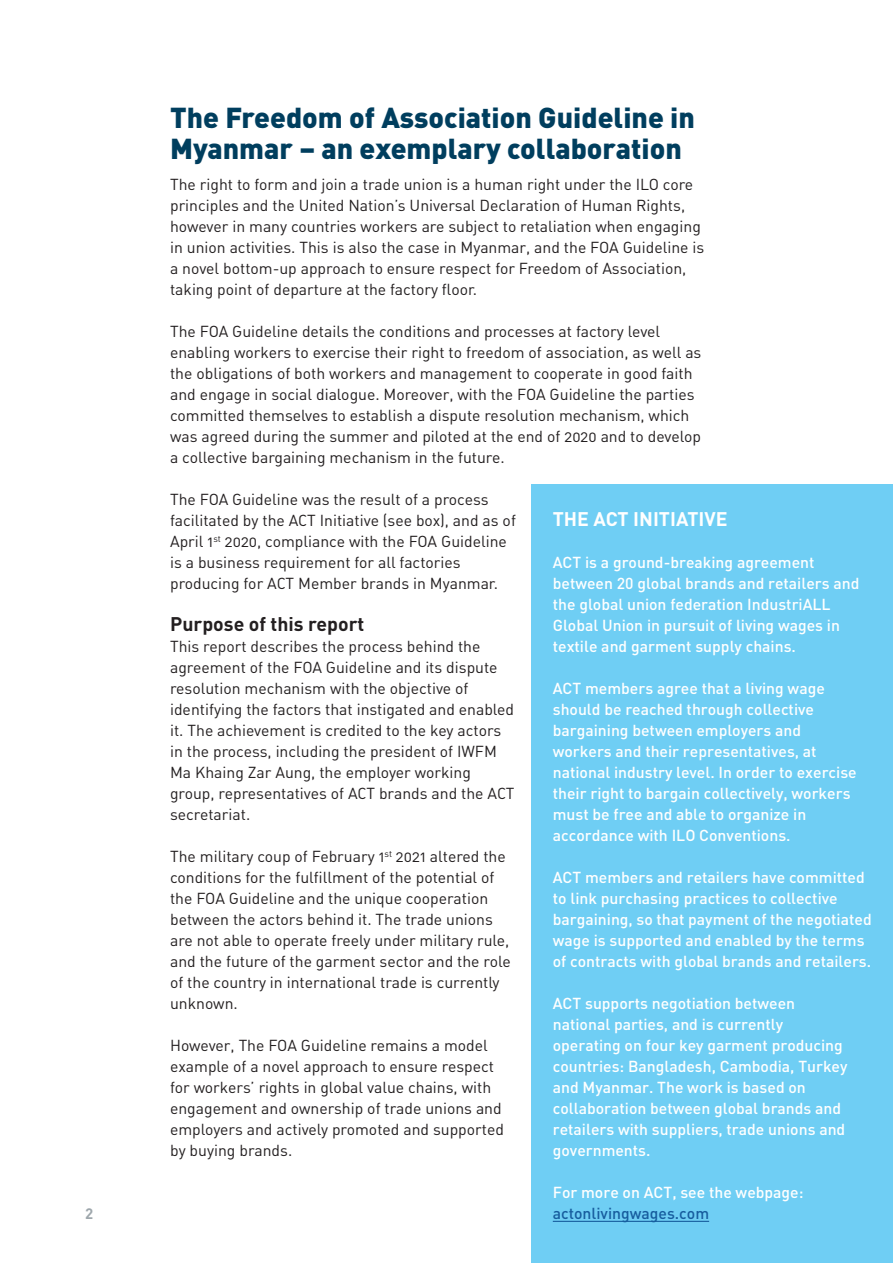
<style>
.page{position:relative;width:893px;height:1263px;background:#fff}
.page>*{position:absolute;margin:0;border:0;box-sizing:border-box;transform-origin:0 0}
.t1{font:900 28.5px/31.5px "DIN";color:#003e5e}
.t2{font:700 19.5px "DIN";color:#231f20}
.t3{font:700 19.5px "DIN";color:#fff}
.t4{font:15.75px/21px "DIN Regular Alternate";color:#231f20}
.t5{font:500 15.75px/21px "DIN";color:#fff}
.t6{font:500 15.75px "DIN";color:#175d9e}
.t7{font:700 15px "DIN";color:#9ea7ac}
</style>
<div class="page">
<div style="left:531px;top:484px;width:362px;height:779px;background:#6fcef4"></div>
<hr style="left:553px;top:1221px;width:156px;height:1px;background:#175d9e">
<p class="t7" style="left:85px;top:1204px;width:10px">2</p>
<h1 class="t1" style="left:170px;top:100px;width:526px">The Freedom of Association Guideline in<br>Myanmar – an exemplary collaboration</h1>
<p class="t4" style="left:170px;top:174px;width:536px">The right to form and join a trade union is a human right under the ILO core principles and the United Nation’s Universal Declaration of Human Rights, however in many countries workers are subject to retaliation when engaging in union activities. This is also the case in Myanmar, and the FOA Guideline is a novel bottom-up approach to ensure respect for Freedom of Association, taking point of departure at the factory floor.</p>
<p class="t4" style="left:170px;top:321px;width:533px">The FOA Guideline details the conditions and processes at factory level enabling workers to exercise their right to freedom of association, as well as the obligations of both workers and management to cooperate in good faith and engage in social dialogue. Moreover, with the FOA Guideline the parties committed themselves to establish a dispute resolution mechanism, which was agreed during the summer and piloted at the end of 2020 and to develop a collective bargaining mechanism in the future.</p>
<p class="t4" style="left:170px;top:489px;width:347px">The FOA Guideline was the result of a process facilitated by the ACT Initiative (see box), and as of April 1<sup>st</sup> 2020, compliance with the FOA Guideline is a business requirement for all factories producing for ACT Member brands in Myanmar.</p>
<p class="t2" style="left:170px;top:611px;width:196px">Purpose of this report</p>
<p class="t4" style="left:170px;top:636px;width:346px">This report describes the process behind the agreement of the FOA Guideline and its dispute resolution mechanism with the objective of identifying the factors that instigated and enabled it. The achievement is credited to the key actors in the process, including the president of IWFM Ma Khaing Zar Aung, the employer working group, representatives of ACT brands and the ACT secretariat.</p>
<p class="t4" style="left:170px;top:846px;width:342px">The military coup of February 1<sup>st</sup> 2021 altered the conditions for the fulfillment of the potential of the FOA Guideline and the unique cooperation between the actors behind it. The trade unions are not able to operate freely under military rule, and the future of the garment sector and the role of the country in international trade is currently unknown.</p>
<p class="t4" style="left:170px;top:1035px;width:335px">However, The FOA Guideline remains a model example of a novel approach to ensure respect for workers’ rights in global value chains, with engagement and ownership of trade unions and employers and actively promoted and supported by buying brands.</p>
<p class="t3" style="left:553px;top:506px;width:176px">THE ACT INITIATIVE</p>
<p class="t5" style="left:553px;top:551px;width:308px">ACT is a ground-breaking agreement between 20 global brands and retailers and the global union federation IndustriALL Global Union in pursuit of living wages in textile and garment supply chains.</p>
<p class="t5" style="left:553px;top:677px;width:305px">ACT members agree that a living wage should be reached through collective bargaining between employers and workers and their representatives, at national industry level. In order to exercise their right to bargain collectively, workers must be free and able to organize in accordance with ILO Conventions.</p>
<p class="t5" style="left:553px;top:866px;width:320px">ACT members and retailers have committed to link purchasing practices to collective bargaining, so that payment of the negotiated wage is supported and enabled by the terms of contracts with global brands and retailers.</p>
<p class="t5" style="left:553px;top:992px;width:296px">ACT supports negotiation between national parties, and is currently operating on four key garment producing countries: Bangladesh, Cambodia, Turkey and Myanmar. The work is based on collaboration between global brands and retailers with suppliers, trade unions and governments.</p>
<p class="t5" style="left:553px;top:1181px;width:252px">For more on ACT, see the webpage:</p>
<p class="t6" style="left:553px;top:1203px;width:158px">actonlivingwages.com</p>
</div>
